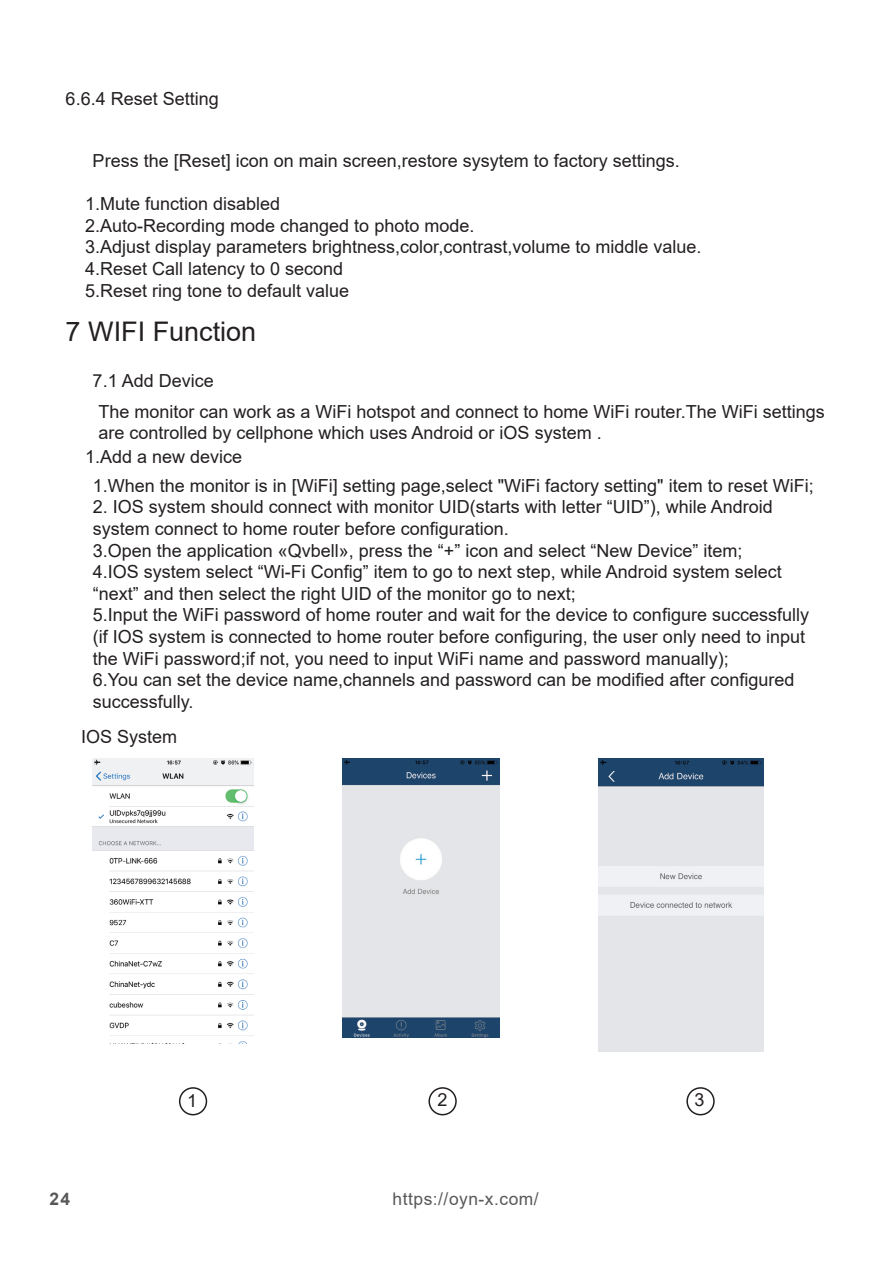
<style>
.page{position:relative;width:893px;height:1263px;background:#fff}
.page>*{position:absolute;margin:0;border:0;box-sizing:border-box;transform-origin:0 0}
.t1{font:27px "Arial";color:#231f20}
.t2{font:18px/21.6px "Arial";color:#231f20}
.t3{font:17.4px "Arial";letter-spacing:.03em;color:#57585a}
.t4{font:700 17.4px "Arial";color:#57585a}
</style>
<div class="page">
<img style="left:93px;top:758px;width:160px;height:286px">
<img style="left:342px;top:758px;width:157px;height:279px">
<img style="left:598px;top:758px;width:165px;height:293px">
<div style="left:179px;top:1087px;width:28px;height:28px;border:2px solid #231f20;border-radius:50%"></div>
<div style="left:428px;top:1087px;width:29px;height:28px;border:2px solid #231f20;border-radius:50%"></div>
<div style="left:686px;top:1087px;width:29px;height:28px;border:2px solid #231f20;border-radius:50%"></div>
<p class="t2" style="left:66px;top:88px;width:155px">6.6.4 Reset Setting</p>
<p class="t2" style="left:93px;top:149px;width:589px">Press the [Reset] icon on main screen,restore sysytem to factory settings.</p>
<p class="t2" style="left:85px;top:193px;width:618px">1.Mute function disabled<br>2.Auto-Recording mode changed to photo mode.<br>3.Adjust display parameters brightness,color,contrast,volume to middle value.<br>4.Reset Call latency to 0 second<br>5.Reset ring tone to default value</p>
<h1 class="t1" style="left:66px;top:313px;width:192px">7 WIFI Function</h1>
<p class="t2" style="left:98px;top:365px;width:728px;line-height:31px;text-indent:-6px">7.1 Add Device<br>The monitor can work as a WiFi hotspot and connect to home WiFi router.The WiFi settings</p>
<p class="t2" style="left:85px;top:421px;width:518px;line-height:23.4px;text-indent:13px">are controlled by cellphone which uses Android or iOS system .<br>1.Add a new device</p>
<p class="t2" style="left:93px;top:474px;width:723px">1.When the monitor is in [WiFi] setting page,select "WiFi factory setting" item to reset WiFi;</p>
<p class="t2" style="left:93px;top:496px;width:718px">2. IOS system should connect with monitor UID(starts with letter “UID”), while Android system connect to home router before configuration.<br>3.Open the application «Qvbell», press the “+” icon and select “New Device” item;<br>4.IOS system select “Wi-Fi Config” item to go to next step, while Android system select “next” and then select the right UID of the monitor go to next;<br>5.Input the WiFi password of home router and wait for the device to configure successfully (if IOS system is connected to home router before configuring, the user only need to input the WiFi password;if not, you need to input WiFi name and password manually);<br>6.You can set the device name,channels and password can be modified after configured successfully.</p>
<p class="t2" style="left:81px;top:726px;width:98px">IOS System</p>
<p class="t2" style="left:187px;top:1089px;width:12px">1</p>
<p class="t2" style="left:437px;top:1088px;width:12px">2</p>
<p class="t2" style="left:695px;top:1088px;width:12px">3</p>
<p class="t4" style="left:49px;top:1187px;width:22px">24</p>
<p class="t3" style="left:393px;top:1187px;width:148px">https://oyn-x.com/</p>
</div>
